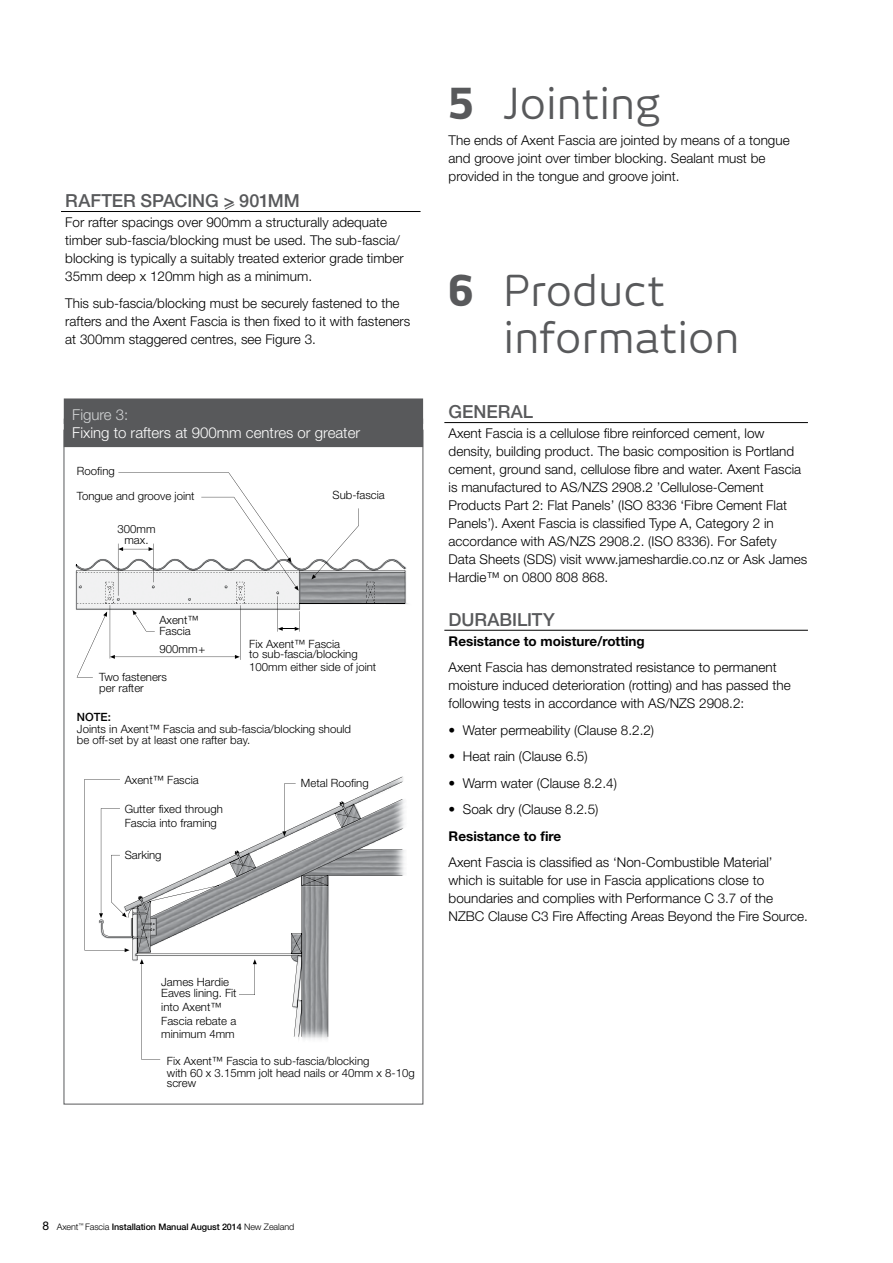
<style>
.page{position:relative;width:893px;height:1263px;background:#fff}
.page>*{position:absolute;margin:0;border:0;box-sizing:border-box;transform-origin:0 0}
.t1{font:42px/46.5px "New June";letter-spacing:.015em;color:#58595b}
.t2{font:500 18px "Helvetica Neue";letter-spacing:-.005em;color:#58595b}
.t3{font:300 15px "Helvetica Neue";color:#fff}
.t4{font:300 15px "Helvetica Neue";color:#d1d3d4}
.t5{font:300 13.5px/18px "Helvetica Neue";color:#000}
.t6{font:700 13.5px "Helvetica Neue";color:#000}
.t7{font:300 11.4px/11.4px "Helvetica Neue";color:#000}
.t8{font:500 11.4px "Helvetica Neue";color:#000}
.t9{font:500 9px "Helvetica Neue";letter-spacing:-.01em;color:#000}
.s1{font-weight:800}
.s2{font-weight:400;font-size:12px}
.s3{font-weight:300}
</style>
<div class="page">
<svg style="left:132px;top:952px;width:197px;height:85px"></svg>
<svg style="left:239px;top:959px;width:18px;height:36px"></svg>
<svg style="left:140px;top:959px;width:20px;height:101px"></svg>
<svg style="left:84px;top:935px;width:245px;height:17px"></svg>
<svg style="left:76px;top:677px;width:329px;height:258px"></svg>
<svg style="left:76px;top:472px;width:329px;height:205px"></svg>
<hr style="left:61px;top:211px;width:360px;height:1px;background:#000">
<div style="left:64px;top:398px;width:359px;height:26px;background:#58595b"></div>
<div style="left:64px;top:419px;width:359px;height:28px;background:#58595b"></div>
<hr style="left:444px;top:422px;width:364px;height:1px;background:#000">
<hr style="left:444px;top:630px;width:364px;height:1px;background:#000">
<svg style="left:224px;top:204px;width:11px;height:6px"></svg>
<h2 class="t2" style="left:65px;top:190px;width:236px">RAFTER SPACING &gt; 901MM</h2>
<p class="t5" style="left:65px;top:213px;width:340px">For rafter spacings over 900mm a structurally adequate timber sub-fascia/blocking must be used. The sub-fascia/ blocking is typically a suitably treated exterior grade timber 35mm deep x 120mm high as a minimum.</p>
<p class="t5" style="left:65px;top:293px;width:347px">This sub-fascia/blocking must be securely fastened to the rafters and the Axent Fascia is then fixed to it with fasteners at 300mm staggered centres, see Figure 3.</p>
<p class="t4" style="left:72px;top:405px;width:58px">Figure 3:</p>
<p class="t3" style="left:72px;top:423px;width:289px">Fixing to rafters at 900mm centres or greater</p>
<p class="t7" style="left:77px;top:459px;width:119px;line-height:24.5px">Roofing<br>Tongue and groove joint</p>
<p class="t7" style="left:118px;top:523px;width:40px;text-align:center">300mm max.</p>
<p class="t7" style="left:159px;top:614px;width:41px">Axent™<br>Fascia</p>
<p class="t7" style="left:160px;top:643px;width:47px">900mm +</p>
<p class="t7" style="left:99px;top:671px;width:69px">Two fasteners per rafter</p>
<p class="t7" style="left:332px;top:489px;width:54px">Sub-fascia</p>
<p class="t7" style="left:249px;top:638px;width:110px;line-height:10.5px">Fix Axent™ Fascia<br>to sub-fascia/blocking</p>
<p class="t7" style="left:249px;top:660px;width:129px">100mm either side of joint</p>
<p class="t8" style="left:77px;top:711px;width:36px">NOTE:</p>
<p class="t7" style="left:77px;top:723px;width:276px">Joints in Axent™ Fascia and sub-fascia/blocking should be off-set by at least one rafter bay.</p>
<p class="t7" style="left:125px;top:774px;width:75px">Axent™ Fascia</p>
<p class="t7" style="left:125px;top:802px;width:100px;line-height:13.6px">Gutter fixed through<br>Fascia into framing</p>
<p class="t7" style="left:125px;top:849px;width:38px">Sarking</p>
<p class="t7" style="left:161px;top:976px;width:77px">James Hardie<br>Eaves lining. Fit</p>
<p class="t7" style="left:161px;top:1000px;width:76px;line-height:13.6px">into Axent™<br>Fascia rebate a minimum 4mm</p>
<p class="t7" style="left:301px;top:777px;width:69px">Metal Roofing</p>
<p class="t7" style="left:167px;top:1054px;width:249px;line-height:12.1px">Fix Axent™ Fascia to sub-fascia/blocking<br>with 60 x 3.15mm jolt head nails or 40mm x 8-10g</p>
<p class="t7" style="left:167px;top:1077px;width:31px">screw</p>
<h1 class="t1" style="left:449px;top:80px;width:214px"><span class="s1">5</span> Jointing</h1>
<p class="t5" style="left:449px;top:131px;width:343px">The ends of Axent Fascia are jointed by means of a tongue and groove joint over timber blocking. Sealant must be provided in the tongue and groove joint.</p>
<h1 class="t1" style="left:504px;top:267px;width:237px;text-indent:-55px"><span class="s1">6</span> Product information</h1>
<h2 class="t2" style="left:449px;top:401px;width:86px">GENERAL</h2>
<p class="t5" style="left:449px;top:424px;width:360px">Axent Fascia is a cellulose fibre reinforced cement, low density, building product. The basic composition is Portland cement, ground sand, cellulose fibre and water. Axent Fascia is manufactured to AS/NZS 2908.2 ’Cellulose-Cement Products Part 2: Flat Panels’ (ISO 8336 ‘Fibre Cement Flat Panels’). Axent Fascia is classified Type A, Category 2 in accordance with AS/NZS 2908.2. (ISO 8336). For Safety<br>Data Sheets (SDS) visit www.jameshardie.co.nz or Ask James Hardie™ on 0800 808 868.</p>
<h2 class="t2" style="left:449px;top:608px;width:108px">DURABILITY</h2>
<p class="t6" style="left:449px;top:633px;width:198px">Resistance to moisture/rotting</p>
<p class="t5" style="left:449px;top:658px;width:344px">Axent Fascia has demonstrated resistance to permanent moisture induced deterioration (rotting) and has passed the following tests in accordance with AS/NZS 2908.2:</p>
<p class="t5" style="left:449px;top:721px;width:207px">• Water permeability (Clause 8.2.2)</p>
<p class="t5" style="left:449px;top:747px;width:141px">• Heat rain (Clause 6.5)</p>
<p class="t5" style="left:449px;top:774px;width:170px">• Warm water (Clause 8.2.4)</p>
<p class="t5" style="left:449px;top:800px;width:151px">• Soak dry (Clause 8.2.5)</p>
<p class="t6" style="left:449px;top:827px;width:114px">Resistance to fire</p>
<p class="t5" style="left:449px;top:853px;width:361px">Axent Fascia is classified as ‘Non-Combustible Material’ which is suitable for use in Fascia applications close to boundaries and complies with Performance C 3.7 of the NZBC Clause C3 Fire Affecting Areas Beyond the Fire Source.</p>
<p class="t9" style="left:43px;top:1221px;width:253px"><span class="s2">8</span> <span class="s3">Axent</span><sup>™</sup> <span class="s3">Fascia</span> Installation Manual August 2014 <span class="s3">New Zealand</span></p>
</div>
